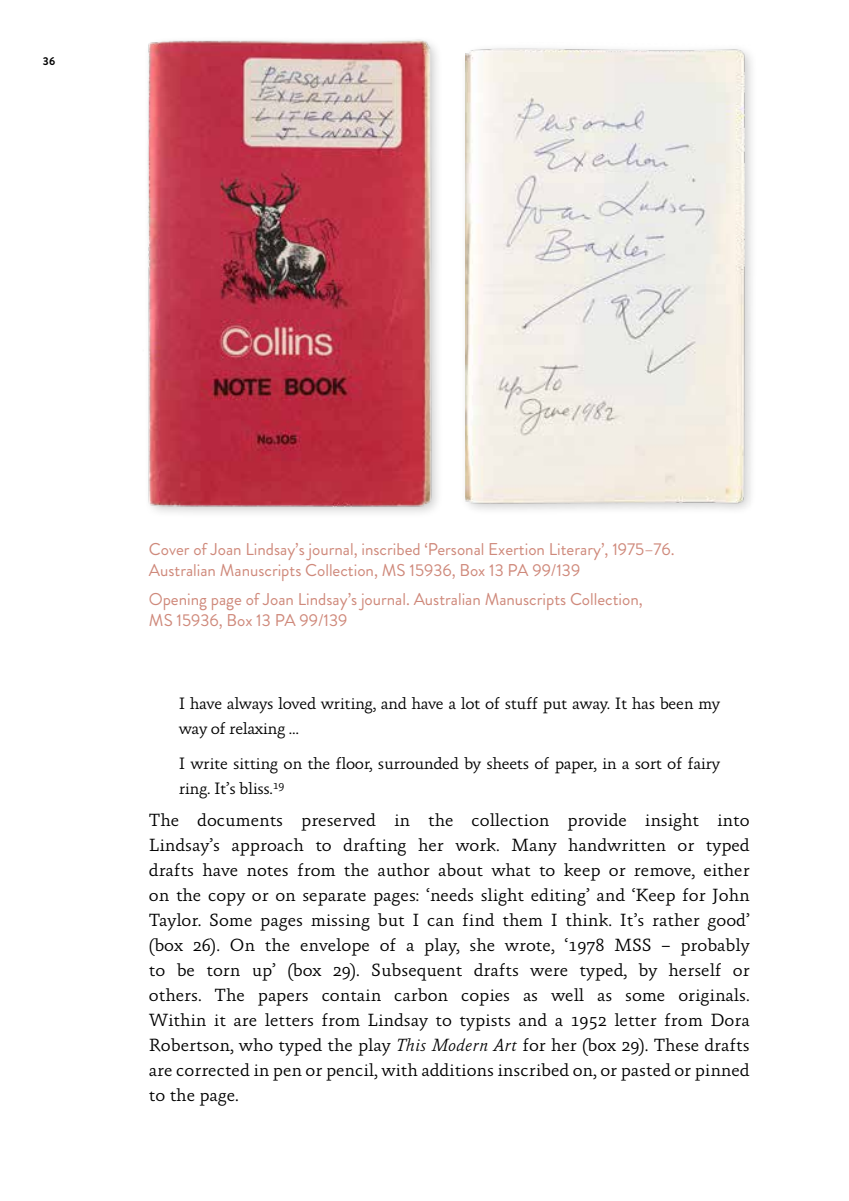
<style>
.page{position:relative;width:849px;height:1201px;background:#fff}
.page>*{position:absolute;margin:0;border:0;box-sizing:border-box;transform-origin:0 0}
.t1{font:300 17.85px/24.8px "Absara";color:#000;text-align:justify}
.CAPTION{font:17.15px/21px "Brandon Grotesque";color:#cf897b}
.TEXT___INDENTED_QU{font:300 16.8px/24.8px "Absara";letter-spacing:-.02em;color:#000}
.t2{font:700 11.38px "Brandon Grotesque";color:#000}
.s1{font-style:italic}
</style>
<div class="page">
<div style="left:459px;top:42px;width:299px;height:473px;background:#fbfbfb"></div>
<img style="left:465px;top:48px;width:285px;height:461px">
<div style="left:143px;top:35px;width:301px;height:483px;background:#fbfbfb"></div>
<img style="left:148px;top:39px;width:287px;height:472px">
<p class="t2" style="left:43px;top:53px;width:14px">36</p>
<p class="CAPTION" style="left:149px;top:539px;width:527px">Cover of Joan Lindsay’s journal, inscribed ‘Personal Exertion Literary’, 1975–76.<br>Australian Manuscripts Collection, MS 15936, Box 13 PA 99/139</p>
<p class="CAPTION" style="left:149px;top:588px;width:495px">Opening page of Joan Lindsay’s journal. Australian Manuscripts Collection,<br>MS 15936, Box 13 PA 99/139</p>
<p class="TEXT___INDENTED_QU" style="left:179px;top:691px;width:542px">I have always loved writing, and have a lot of stuff put away. It has been my way of relaxing …</p>
<p class="TEXT___INDENTED_QU" style="left:179px;top:751px;width:542px">I write sitting on the floor, surrounded by sheets of paper, in a sort of fairy ring. It’s bliss.<sup>19</sup></p>
<p class="t1" style="left:149px;top:808px;width:602px">The documents preserved in the collection provide insight into Lindsay’s approach to drafting her work. Many handwritten or typed drafts have notes from the author about what to keep or remove, either on the copy or on separate pages: ‘needs slight editing’ and ‘Keep for John Taylor. Some pages missing but I can find them I think. It’s rather good’ (box 26). On the envelope of a play, she wrote, ‘1978 MSS – probably to be torn up’ (box 29). Subsequent drafts were typed, by herself or others. The papers contain carbon copies as well as some originals.<br>Within it are letters from Lindsay to typists and a 1952 letter from Dora Robertson, who typed the play <span class="s1">This Modern Art</span> for her (box 29). These drafts are corrected in pen or pencil, with additions inscribed on, or pasted or pinned to the page.</p>
</div>
